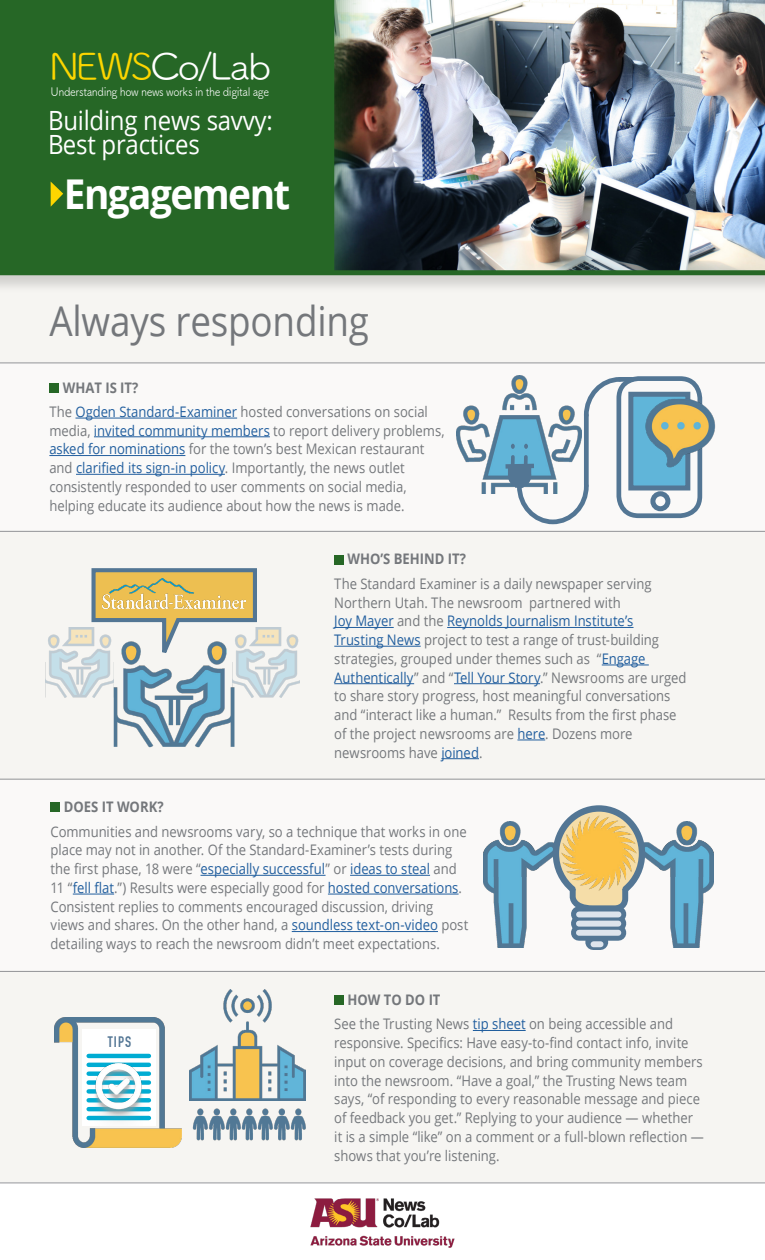
<style>
.page{position:relative;width:765px;height:1260px;background:#fff}
.page>*{position:absolute;margin:0;border:0;box-sizing:border-box;transform-origin:0 0}
.t1{font:41.12px "Open Sans";letter-spacing:-.005em;color:#74777b;scale:.9 1}
.t2{font:700 41.12px "Open Sans";letter-spacing:-.04em;color:#fff;scale:.94 1}
.t3{font:37px "Tsuku A Rd Gothic Regular 90 pv RKSJ H";letter-spacing:-.07em;color:#fff;scale:1.08 1}
.t4{font:26.5px/23.8px "Open Sans";letter-spacing:-.01em;color:#fff;scale:.91 1}
.t5{font:700 15px "DIN Condensed";color:#537694}
.t6{font:14.62px/18.8px "Open Sans";color:#74777b;scale:.9 1}
.t7{font:700 14.62px "Open Sans";color:#74777b;scale:.9 1}
.t8{font:11.88px "Tsuku A Rd Gothic Regular 90 pv RKSJ H";letter-spacing:-.04em;color:#fff;scale:.91 1}
.s1{color:#fdd600}
.s2{font-weight:700}
.s3{color:#215e9e}
</style>
<div class="page">
<div style="left:0;top:266px;width:765px;height:994px;background:#f6f5f2"></div>
<div style="left:0;top:363px;width:765px;height:168px;background:#faf9f8"></div>
<hr style="left:473px;top:1030px;width:53px;height:1px;background:#215e9e">
<div style="left:334px;top:995px;width:10px;height:10px;background:#266726"></div>
<hr style="left:0;top:531px;width:765px;height:1px;background:#919396">
<hr style="left:0;top:363px;width:765px;height:1px;background:#919396">
<hr style="left:76px;top:418px;width:161px;height:1px;background:#215e9e">
<hr style="left:94px;top:436px;width:176px;height:1px;background:#215e9e">
<hr style="left:49px;top:455px;width:136px;height:1px;background:#215e9e">
<hr style="left:76px;top:474px;width:149px;height:1px;background:#215e9e">
<div style="left:49px;top:383px;width:10px;height:10px;background:#266726"></div>
<svg style="left:50px;top:802px;width:577px;height:148px"></svg>
<hr style="left:0;top:779px;width:765px;height:1px;background:#919396">
<hr style="left:201px;top:875px;width:125px;height:1px;background:#215e9e">
<hr style="left:350px;top:875px;width:80px;height:1px;background:#215e9e">
<hr style="left:73px;top:894px;width:41px;height:1px;background:#215e9e">
<hr style="left:328px;top:894px;width:131px;height:1px;background:#215e9e">
<hr style="left:292px;top:931px;width:146px;height:1px;background:#215e9e">
<div style="left:51px;top:803px;width:9px;height:9px;background:#266726"></div>
<hr style="left:334px;top:627px;width:60px;height:1px;background:#215e9e">
<hr style="left:447px;top:627px;width:187px;height:1px;background:#215e9e">
<hr style="left:334px;top:646px;width:87px;height:1px;background:#215e9e">
<hr style="left:602px;top:665px;width:47px;height:1px;background:#215e9e">
<hr style="left:334px;top:683px;width:80px;height:1px;background:#215e9e">
<hr style="left:454px;top:683px;width:86px;height:1px;background:#215e9e">
<svg style="left:517px;top:740px;width:28px;height:1px"></svg>
<hr style="left:441px;top:758px;width:38px;height:1px;background:#215e9e">
<div style="left:334px;top:555px;width:10px;height:9px;background:#266726"></div>
<hr style="left:0;top:971px;width:765px;height:1px;background:#919396">
<div style="left:0;top:0;width:765px;height:294px;background:#000;opacity:.15"></div>
<img style="left:0;top:0;width:765px;height:275px">
<div style="left:0;top:0;width:334px;height:272px;background:#266726"></div>
<svg style="left:51px;top:182px;width:12px;height:25px"></svg>
<img style="left:46px;top:627px;width:67px;height:71px">
<img style="left:234px;top:627px;width:66px;height:71px">
<img style="left:114px;top:672px;width:120px;height:75px">
<svg style="left:89px;top:568px;width:170px;height:104px"></svg>
<img style="left:102px;top:579px;width:143px;height:30px">
<img style="left:457px;top:375px;width:124px;height:119px">
<svg style="left:501px;top:457px;width:37px;height:14px"></svg>
<div style="left:509px;top:465px;width:21px;height:21px;background:#537694;border-radius:50%"></div>
<div style="left:508px;top:464px;width:23px;height:24px;border:2px solid #537694;border-radius:50%"></div>
<div style="left:508px;top:467px;width:23px;height:8px;background:#537694"></div>
<svg style="left:515px;top:481px;width:74px;height:44px"></svg>
<svg style="left:584px;top:377px;width:41px;height:43px"></svg>
<div style="left:584px;top:415px;width:5px;height:70px;background:#537694"></div>
<div style="left:620px;top:377px;width:12px;height:5px;background:#537694"></div>
<div style="left:617px;top:376px;width:85px;height:142px;border:5px solid #537694;border-radius:20px"></div>
<div style="left:628px;top:392px;width:62px;height:99px;background:#60b5d9;border:5px solid #537694"></div>
<div style="left:650px;top:491px;width:20px;height:20px;border:5px solid #537694;border-radius:50%"></div>
<img style="left:645px;top:399px;width:71px;height:69px">
<svg style="left:524px;top:444px;width:4px;height:5px"></svg>
<svg style="left:511px;top:444px;width:4px;height:5px"></svg>
<img style="left:484px;top:821px;width:54px;height:127px">
<img style="left:484px;top:840px;width:66px;height:36px">
<img style="left:670px;top:821px;width:44px;height:127px">
<img style="left:648px;top:840px;width:66px;height:36px">
<svg style="left:579px;top:917px;width:39px;height:4px"></svg>
<svg style="left:579px;top:927px;width:39px;height:14px"></svg>
<div style="left:593px;top:934px;width:7px;height:16px;background:#537694"></div>
<svg style="left:550px;top:802px;width:98px;height:112px"></svg>
<div style="left:594px;top:941px;width:7px;height:6px;background:#dde4ec"></div>
<div style="left:579px;top:912px;width:39px;height:5px;background:#dde4ec"></div>
<div style="left:579px;top:921px;width:39px;height:6px;background:#dde4ec"></div>
<div style="left:579px;top:930px;width:39px;height:6px;background:#dde4ec"></div>
<img style="left:555px;top:816px;width:88px;height:74px">
<img style="left:54px;top:1018px;width:128px;height:129px">
<div style="left:83px;top:1029px;width:73px;height:97px;background:#fff"></div>
<img style="left:73px;top:1052px;width:92px;height:74px">
<img style="left:189px;top:990px;width:116px;height:110px">
<img style="left:192px;top:1108px;width:15px;height:33px">
<img style="left:207px;top:1108px;width:16px;height:33px">
<img style="left:223px;top:1108px;width:16px;height:33px">
<img style="left:239px;top:1108px;width:16px;height:33px">
<img style="left:255px;top:1108px;width:17px;height:33px">
<img style="left:272px;top:1108px;width:16px;height:33px">
<img style="left:288px;top:1108px;width:18px;height:33px">
<div style="left:0;top:1183px;width:765px;height:77px;background:#fff"></div>
<img style="left:310px;top:1198px;width:145px;height:50px">
<hr style="left:0;top:1183px;width:765px;height:1px;background:#919396">
<h2 class="t3" style="left:49px;top:39px;width:208px"><span class="s1">NEWS</span>Co/Lab</h2>
<p class="t8" style="left:51px;top:83px;width:242px">Understanding how news works in the digital age</p>
<h3 class="t4" style="left:48px;top:108px;width:248px">Building news savvy:<br>Best practices</h3>
<h1 class="t2" style="left:64px;top:165px;width:242px">Engagement</h1>
<h1 class="t1" style="left:49px;top:293px;width:357px">Always responding</h1>
<p class="t6" style="left:49px;top:375px;width:422px;line-height:24.4px;text-indent:13px"><span class="s2">WHAT IS IT?<br></span>The <span class="s3">Ogden Standard-Examiner</span> hosted conversations on social</p>
<p class="t6" style="left:49px;top:421px;width:441px">media, <span class="s3">invited community members</span> to report delivery problems, <span class="s3">asked for nominations</span> for the town’s best Mexican restaurant and <span class="s3">clarified its sign-in policy</span>. Importantly, the news outlet consistently responded to user comments on social media, helping educate its audience about how the news is made.</p>
<p class="t7" style="left:347px;top:549px;width:133px">WHO’S BEHIND IT?</p>
<p class="t6" style="left:334px;top:574px;width:393px">The Standard Examiner is a daily newspaper serving Northern Utah. The newsroom partnered with<br><span class="s3">Joy Mayer</span> and the <span class="s3">Reynolds Journalism Institute’s<br>Trusting News</span> project to test a range of trust-building strategies, grouped under themes such as “<span class="s3">Engage Authentically</span>” and “<span class="s3">Tell Your Story</span>.” Newsrooms are urged to share story progress, host meaningful conversations and “interact like a human.” Results from the first phase of the project newsrooms are <span class="s3">here</span>. Dozens more newsrooms have <span class="s3">joined</span>.</p>
<p class="t7" style="left:64px;top:797px;width:112px">DOES IT WORK?</p>
<p class="t6" style="left:51px;top:822px;width:466px">Communities and newsrooms vary, so a technique that works in one place may not in another. Of the Standard-Examiner’s tests during the first phase, 18 were “<span class="s3">especially successful</span>” or <span class="s3">ideas to steal</span> and 11 “<span class="s3">fell flat</span>.”) Results were especially good for <span class="s3">hosted conversations</span>.<br>Consistent replies to comments encouraged discussion, driving views and shares. On the other hand, a <span class="s3">soundless text-on-video</span> post detailing ways to reach the newsroom didn’t meet expectations.</p>
<p class="t5" style="left:108px;top:1032px;width:25px">TIPS</p>
<p class="t6" style="left:334px;top:987px;width:378px;line-height:24.4px;text-indent:13px"><span class="s2">HOW TO DO IT<br></span>See the Trusting News <span class="s3">tip sheet</span> on being accessible and</p>
<p class="t6" style="left:334px;top:1033px;width:412px">responsive. Specifics: Have easy-to-find contact info, invite input on coverage decisions, and bring community members into the newsroom. “Have a goal,” the Trusting News team says, “of responding to every reasonable message and piece of feedback you get.” Replying to your audience — whether it is a simple “like” on a comment or a full-blown reflection — shows that you’re listening.</p>
</div>
